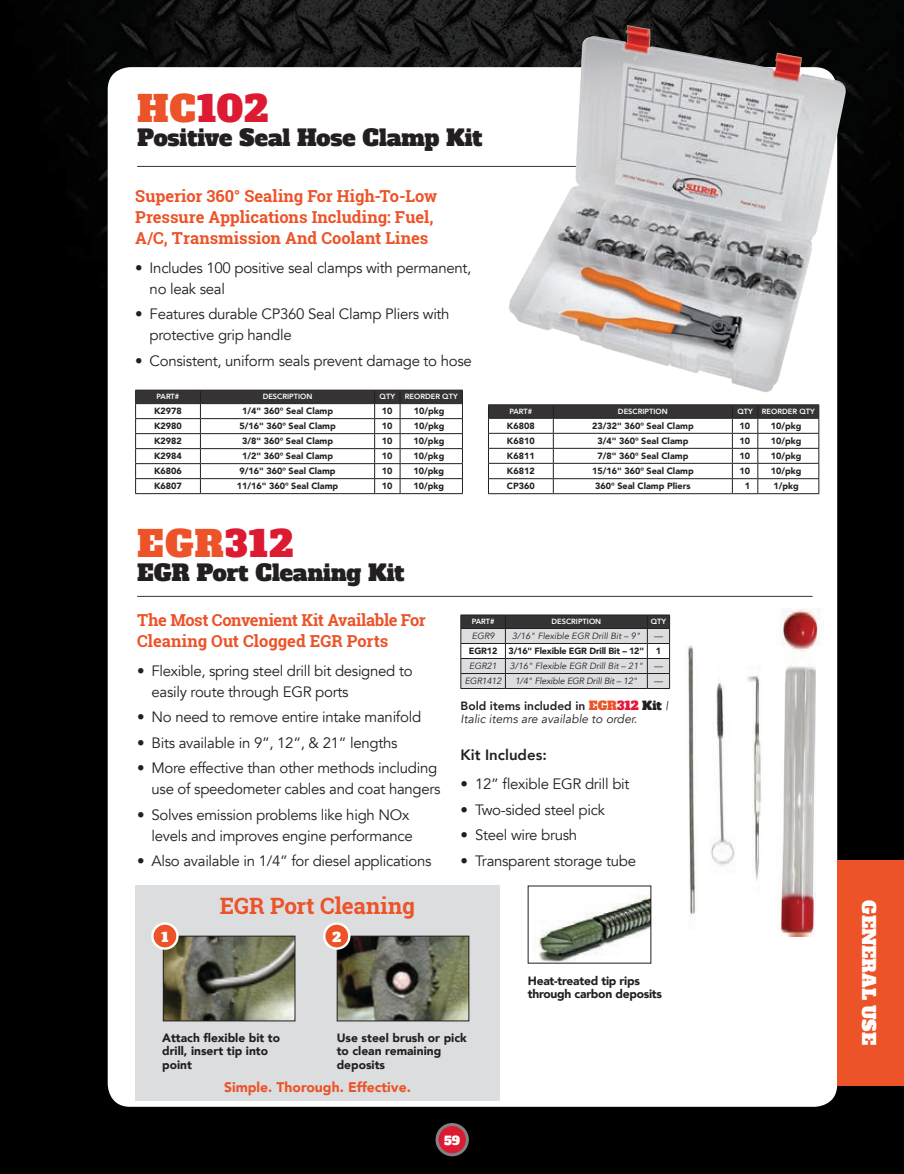
<style>
.page{position:relative;width:904px;height:1174px;background:#fff}
.page>*{position:absolute;margin:0;border:0;box-sizing:border-box;transform-origin:0 0}
.t1{font:36px "Alfa Slab One";letter-spacing:.035em;color:#ec5328}
.t2{font:36px "Alfa Slab One";letter-spacing:.03em;color:#dc1a32}
.t3{font:22.5px "Alfa Slab One";color:#231f20}
.t4{font:700 22.5px "Roboto Slab";letter-spacing:-.005em;color:#ec5328}
.t5{font:18px "Alfa Slab One";color:#fff}
.t6{font:700 16.5px/21px "Roboto Slab";letter-spacing:-.005em;color:#ec5328}
.t7{font:15px/21px "Avenir";letter-spacing:-.02em;color:#231f20}
.t8{font:800 15px "Avenir";color:#231f20}
.t9{font:900 13.95px "Avenir";color:#ec5328}
.t10{font:13.05px "Alfa Slab One";color:#fff}
.t11{font:900 12px/13.5px "Avenir";color:#231f20}
.t12{font:italic 12px/13.5px "Avenir";color:#231f20}
.t13{font:900 12px/13.5px "Avenir";letter-spacing:-.02em;color:#231f20}
.t14{font:12px "Alfa Slab One";color:#fff}
.t15{font:900 9px "Avenir";color:#231f20}
.t16{font:italic 9px "Avenir";color:#231f20}
.t17{font:italic 9px "Avenir";letter-spacing:-.02em;color:#231f20}
.t18{font:900 9px "Avenir";letter-spacing:-.02em;color:#231f20}
.t19{font:800 7.5px "Avenir";color:#fff}
.s1{color:#ec5328}
.s2{color:#dc1a32}
.s3{font-weight:800;font-style:normal}
.s4{font-family:"Alfa Slab One";font-style:normal;color:#ec5328}
.s5{font-family:"Alfa Slab One";font-style:normal;color:#e51836}
.s6{font-family:"Alfa Slab One";font-style:normal}
</style>
<div class="page">
<img style="left:0;top:0;width:903px;height:1174px">
<div style="left:108px;top:67px;width:729px;height:1040px;background:#fff;border-radius:22px"></div>
<hr style="left:137px;top:166px;width:675px;height:1px;background:#363334">
<img style="left:504px;top:19px;width:348px;height:380px">
<svg style="left:135px;top:390px;width:328px;height:104px"></svg>
<hr style="left:400px;top:493px;width:63px;height:1px;background:#231f20">
<svg style="left:488px;top:404px;width:331px;height:90px"></svg>
<hr style="left:757px;top:493px;width:62px;height:1px;background:#231f20">
<hr style="left:137px;top:596px;width:675px;height:1px;background:#363334">
<img style="left:688px;top:609px;width:131px;height:327px">
<svg style="left:460px;top:615px;width:210px;height:74px"></svg>
<div style="left:135px;top:885px;width:364px;height:216px;background:#dcdddf"></div>
<img style="left:165px;top:938px;width:128px;height:81px">
<div style="left:163px;top:936px;width:132px;height:85px;border:1px solid #231f20"></div>
<img style="left:339px;top:938px;width:128px;height:81px">
<div style="left:337px;top:936px;width:132px;height:85px;border:1px solid #231f20"></div>
<div style="left:152px;top:923px;width:25px;height:25px;background:#ec5328;border-radius:50%"></div>
<div style="left:151px;top:922px;width:28px;height:28px;border:2px solid #fff;border-radius:50%"></div>
<div style="left:324px;top:923px;width:25px;height:25px;background:#ec5328;border-radius:50%"></div>
<div style="left:323px;top:922px;width:27px;height:28px;border:2px solid #fff;border-radius:50%"></div>
<img style="left:533px;top:895px;width:116px;height:66px">
<div style="left:837px;top:860px;width:66px;height:225px;background:#ec5328"></div>
<div style="left:437px;top:1124px;width:30px;height:31px;background:#dc1a32;border-radius:50%"></div>
<div style="left:435px;top:1123px;width:34px;height:33px;border:3px solid #808285;border-radius:50%"></div>
<h1 class="t2" style="left:137px;top:85px;width:132px"><span class="s1">HC</span>102</h1>
<h2 class="t3" style="left:137px;top:123px;width:347px">Positive Seal Hose Clamp Kit</h2>
<p class="t6" style="left:135px;top:186px;width:304px">Superior 360° Sealing For High-To-Low<br>Pressure Applications Including: Fuel,<br>A/C, Transmission And Coolant Lines</p>
<p class="t7" style="left:150px;top:257px;width:323px;text-indent:-14px">• Includes 100 positive seal clamps with permanent, no leak seal</p>
<p class="t7" style="left:150px;top:304px;width:301px;text-indent:-14px">• Features durable CP360 Seal Clamp Pliers with protective grip handle</p>
<p class="t7" style="left:135px;top:350px;width:338px">• Consistent, uniform seals prevent damage to hose</p>
<p class="t19" style="left:157px;top:391px;width:24px">PART#</p>
<p class="t19" style="left:262px;top:391px;width:51px">DESCRIPTION</p>
<p class="t19" style="left:379px;top:391px;width:17px">QTY</p>
<p class="t19" style="left:405px;top:391px;width:54px">REORDER QTY</p>
<p class="t15" style="left:154px;top:403px;width:29px">K2978</p>
<p class="t15" style="left:242px;top:403px;width:92px">1/4" 360° Seal Clamp</p>
<p class="t15" style="left:382px;top:403px;width:12px">10</p>
<p class="t15" style="left:413px;top:403px;width:32px">10/pkg</p>
<p class="t15" style="left:154px;top:418px;width:29px">K2980</p>
<p class="t15" style="left:239px;top:418px;width:98px">5/16" 360° Seal Clamp</p>
<p class="t15" style="left:382px;top:418px;width:12px">10</p>
<p class="t15" style="left:413px;top:418px;width:32px">10/pkg</p>
<p class="t15" style="left:154px;top:433px;width:29px">K2982</p>
<p class="t15" style="left:242px;top:433px;width:92px">3/8" 360° Seal Clamp</p>
<p class="t15" style="left:382px;top:433px;width:12px">10</p>
<p class="t15" style="left:413px;top:433px;width:32px">10/pkg</p>
<p class="t15" style="left:154px;top:448px;width:29px">K2984</p>
<p class="t15" style="left:242px;top:448px;width:92px">1/2" 360° Seal Clamp</p>
<p class="t15" style="left:382px;top:448px;width:12px">10</p>
<p class="t15" style="left:413px;top:448px;width:32px">10/pkg</p>
<p class="t15" style="left:154px;top:463px;width:29px">K6806</p>
<p class="t15" style="left:239px;top:463px;width:98px">9/16" 360° Seal Clamp</p>
<p class="t15" style="left:382px;top:463px;width:12px">10</p>
<p class="t15" style="left:413px;top:463px;width:32px">10/pkg</p>
<p class="t15" style="left:154px;top:478px;width:29px">K6807</p>
<p class="t15" style="left:237px;top:478px;width:103px">11/16" 360° Seal Clamp</p>
<p class="t15" style="left:382px;top:478px;width:12px">10</p>
<p class="t15" style="left:413px;top:478px;width:32px">10/pkg</p>
<p class="t19" style="left:509px;top:405px;width:24px">PART#</p>
<p class="t19" style="left:618px;top:405px;width:51px">DESCRIPTION</p>
<p class="t19" style="left:737px;top:405px;width:79px">QTY REORDER QTY</p>
<p class="t15" style="left:507px;top:418px;width:29px">K6808</p>
<p class="t15" style="left:592px;top:418px;width:103px">23/32" 360° Seal Clamp</p>
<p class="t15" style="left:739px;top:418px;width:12px">10</p>
<p class="t15" style="left:770px;top:418px;width:32px">10/pkg</p>
<p class="t15" style="left:507px;top:433px;width:29px">K6810</p>
<p class="t15" style="left:597px;top:433px;width:92px">3/4" 360° Seal Clamp</p>
<p class="t15" style="left:739px;top:433px;width:12px">10</p>
<p class="t15" style="left:770px;top:433px;width:32px">10/pkg</p>
<p class="t15" style="left:507px;top:448px;width:29px">K6811</p>
<p class="t15" style="left:597px;top:448px;width:92px">7/8" 360° Seal Clamp</p>
<p class="t15" style="left:739px;top:448px;width:12px">10</p>
<p class="t15" style="left:770px;top:448px;width:32px">10/pkg</p>
<p class="t15" style="left:507px;top:463px;width:29px">K6812</p>
<p class="t15" style="left:592px;top:463px;width:103px">15/16" 360° Seal Clamp</p>
<p class="t15" style="left:739px;top:463px;width:12px">10</p>
<p class="t15" style="left:770px;top:463px;width:32px">10/pkg</p>
<p class="t15" style="left:507px;top:478px;width:29px">CP360</p>
<p class="t15" style="left:595px;top:478px;width:97px">360° Seal Clamp Pliers</p>
<p class="t15" style="left:744px;top:478px;width:7px">1</p>
<p class="t15" style="left:773px;top:478px;width:27px">1/pkg</p>
<h1 class="t1" style="left:137px;top:520px;width:157px">EGR<span class="s2">312</span></h1>
<h2 class="t3" style="left:137px;top:558px;width:269px">EGR Port Cleaning Kit</h2>
<p class="t6" style="left:137px;top:609px;width:290px">The Most Convenient Kit Available For<br>Cleaning Out Clogged EGR Ports</p>
<p class="t7" style="left:151px;top:660px;width:262px;text-indent:-14px">• Flexible, spring steel drill bit designed to easily route through EGR ports</p>
<p class="t7" style="left:137px;top:707px;width:285px">• No need to remove entire intake manifold</p>
<p class="t7" style="left:137px;top:732px;width:262px">• Bits available in 9”, 12”, &amp; 21” lengths</p>
<p class="t7" style="left:137px;top:758px;width:305px;text-align:right">• More effective than other methods including use of speedometer cables and coat hangers</p>
<p class="t7" style="left:137px;top:804px;width:277px;text-align:right">• Solves emission problems like high NOx levels and improves engine performance</p>
<p class="t7" style="left:137px;top:851px;width:296px">• Also available in 1/4” for diesel applications</p>
<h2 class="t4" style="left:220px;top:890px;width:196px">EGR Port Cleaning</h2>
<p class="t10" style="left:161px;top:928px;width:8px">1</p>
<p class="t10" style="left:332px;top:928px;width:10px">2</p>
<p class="t19" style="left:471px;top:615px;width:24px">PART#</p>
<p class="t19" style="left:551px;top:615px;width:51px">DESCRIPTION</p>
<p class="t19" style="left:650px;top:615px;width:17px">QTY</p>
<p class="t16" style="left:471px;top:630px;width:24px">EGR9</p>
<p class="t16" style="left:512px;top:630px;width:130px">3/16" Flexible EGR Drill Bit – 9"</p>
<p class="t16" style="left:654px;top:630px;width:10px">—</p>
<p class="t15" style="left:469px;top:643px;width:30px">EGR12</p>
<p class="t18" style="left:508px;top:643px;width:137px">3/16" Flexible EGR Drill Bit – 12"</p>
<p class="t15" style="left:655px;top:643px;width:7px">1</p>
<p class="t16" style="left:469px;top:660px;width:29px">EGR21</p>
<p class="t16" style="left:509px;top:660px;width:155px">3/16" Flexible EGR Drill Bit – 21" —</p>
<p class="t17" style="left:464px;top:675px;width:38px">EGR1412</p>
<p class="t17" style="left:515px;top:675px;width:124px">1/4" Flexible EGR Drill Bit – 12"</p>
<p class="t16" style="left:654px;top:675px;width:10px">—</p>
<p class="t12" style="left:460px;top:699px;width:209px"><span class="s3">Bold items included in</span> <span class="s4">EGR</span><span class="s5">312</span> <span class="s6">Kit</span> |<br>Italic items are available to order.</p>
<p class="t8" style="left:460px;top:743px;width:88px">Kit Includes:</p>
<p class="t7" style="left:460px;top:774px;width:170px">• 12” flexible EGR drill bit</p>
<p class="t7" style="left:460px;top:799px;width:146px">• Two-sided steel pick</p>
<p class="t7" style="left:460px;top:825px;width:118px">• Steel wire brush</p>
<p class="t7" style="left:460px;top:850px;width:177px">• Transparent storage tube</p>
<p class="t13" style="left:527px;top:973px;width:136px">Heat-treated tip rips through carbon deposits</p>
<p class="t11" style="left:162px;top:1030px;width:120px">Attach flexible bit to drill, insert tip into point</p>
<p class="t11" style="left:337px;top:1030px;width:131px">Use steel brush or pick to clean remaining deposits</p>
<p class="t9" style="left:224px;top:1075px;width:188px">Simple. Thorough. Effective.</p>
<p class="t14" style="left:444px;top:1132px;width:18px">59</p>
<p class="t5" style="left:880px;top:900px;width:146px;rotate:90deg">GENERAL USE</p>
</div>
